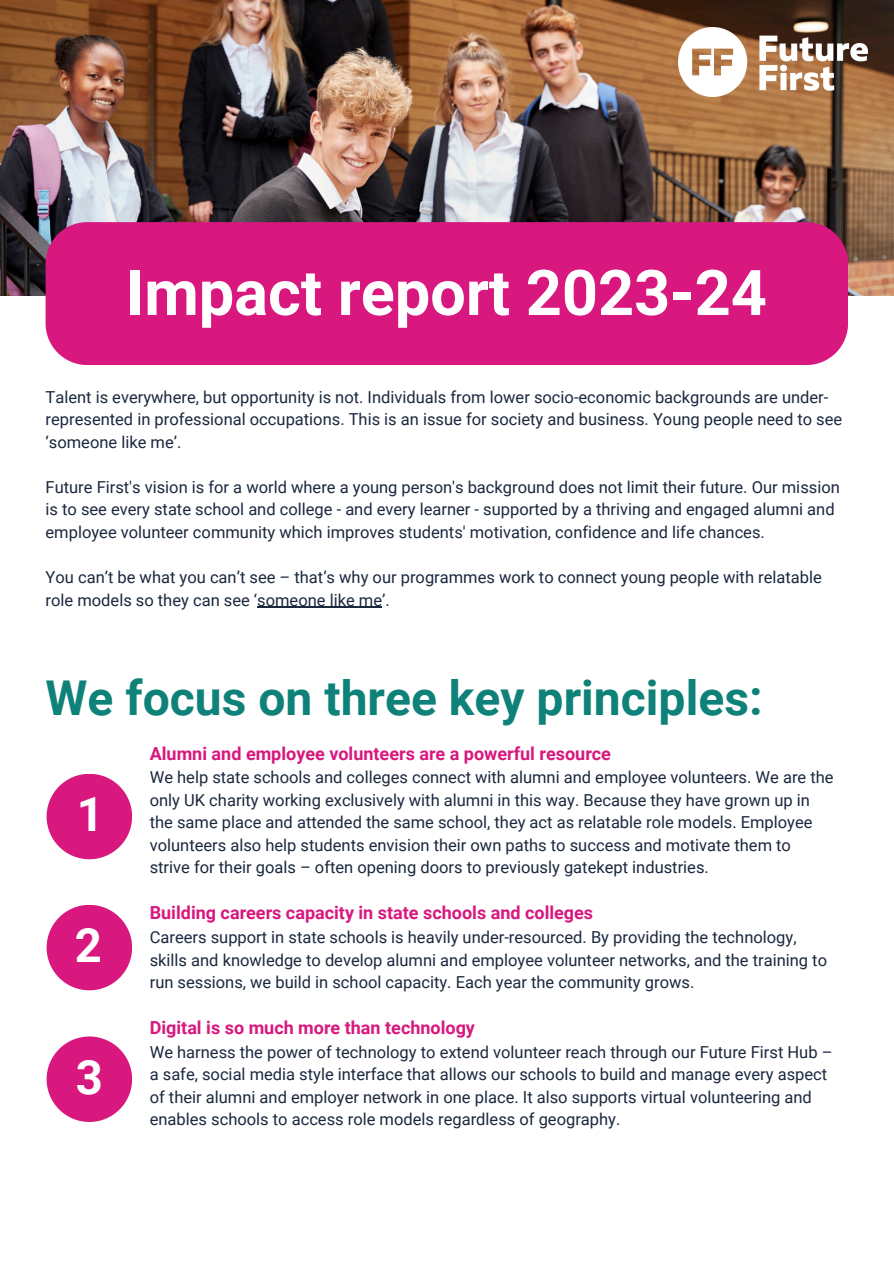
<style>
.page{position:relative;width:894px;height:1264px;background:#fff}
.page>*{position:absolute;margin:0;border:0;box-sizing:border-box;transform-origin:0 0}
.t1{font:700 63px "Roboto";color:#fff}
.t2{font:700 48px "Roboto";color:#0e8179}
.t3{font:700 47.25px "Roboto";color:#fff}
.t4{font:700 18px "Roboto";color:#d8187e}
.t5{font:16.5px/22.5px "Roboto";color:#1b283e}
</style>
<div class="page">
<img style="left:0;top:0;width:893px;height:296px">
<img style="left:678px;top:28px;width:189px;height:68px">
<div style="left:46px;top:222px;width:801px;height:143px;background:#d8187e"></div>
<div style="left:47px;top:773px;width:85px;height:86px;background:#d8187e;border-radius:50%"></div>
<hr style="left:257px;top:606px;width:125px;height:1px;background:#1b283e">
<div style="left:47px;top:904px;width:85px;height:86px;background:#d8187e;border-radius:50%"></div>
<div style="left:47px;top:1036px;width:85px;height:85px;background:#d8187e;border-radius:50%"></div>
<p class="t1" style="left:126px;top:256px;width:642px">Impact report 2023-24</p>
<p class="t5" style="left:46px;top:386px;width:798px">Talent is everywhere, but opportunity is not. Individuals from lower socio-economic backgrounds are under&shy;represented in professional occupations. This is an issue for society and business. Young people need to see ‘someone like me’.</p>
<p class="t5" style="left:46px;top:476px;width:795px">Future First's vision is for a world where a young person's background does not limit their future. Our mission is to see every state school and college - and every learner - supported by a thriving and engaged alumni and employee volunteer community which improves students' motivation, confidence and life chances.</p>
<h1 class="t5" style="left:46px;top:566px;width:777px">You can’t be what you can’t see – that’s why our programmes work to connect young people with relatable role models so they can see ‘someone like me’.</h1>
<p class="t2" style="left:46px;top:670px;width:718px">We focus on three key principles:</p>
<p class="t4" style="left:150px;top:742px;width:462px">Alumni and employee volunteers are a powerful resource</p>
<h2 class="t5" style="left:150px;top:766px;width:685px">We help state schools and colleges connect with alumni and employee volunteers. We are the only UK charity working exclusively with alumni in this way. Because they have grown up in the same place and attended the same school, they act as relatable role models. Employee volunteers also help students envision their own paths to success and motivate them to strive for their goals – often opening doors to previously gatekept industries.</h2>
<p class="t4" style="left:150px;top:902px;width:445px">Building careers capacity in state schools and colleges</p>
<p class="t5" style="left:150px;top:926px;width:678px">Careers support in state schools is heavily under-resourced. By providing the technology, skills and knowledge to develop alumni and employee volunteer networks, and the training to run sessions, we build in school capacity. Each year the community grows.</p>
<p class="t4" style="left:150px;top:1017px;width:326px">Digital is so much more than technology</p>
<p class="t5" style="left:150px;top:1040px;width:684px">We harness the power of technology to extend volunteer reach through our Future First Hub – a safe, social media style interface that allows our schools to build and manage every aspect of their alumni and employer network in one place. It also supports virtual volunteering and enables schools to access role models regardless of geography.</p>
<p class="t3" style="left:77px;top:787px;width:29px">1</p>
<p class="t3" style="left:75px;top:918px;width:29px">2</p>
<p class="t3" style="left:76px;top:1050px;width:29px">3</p>
</div>
